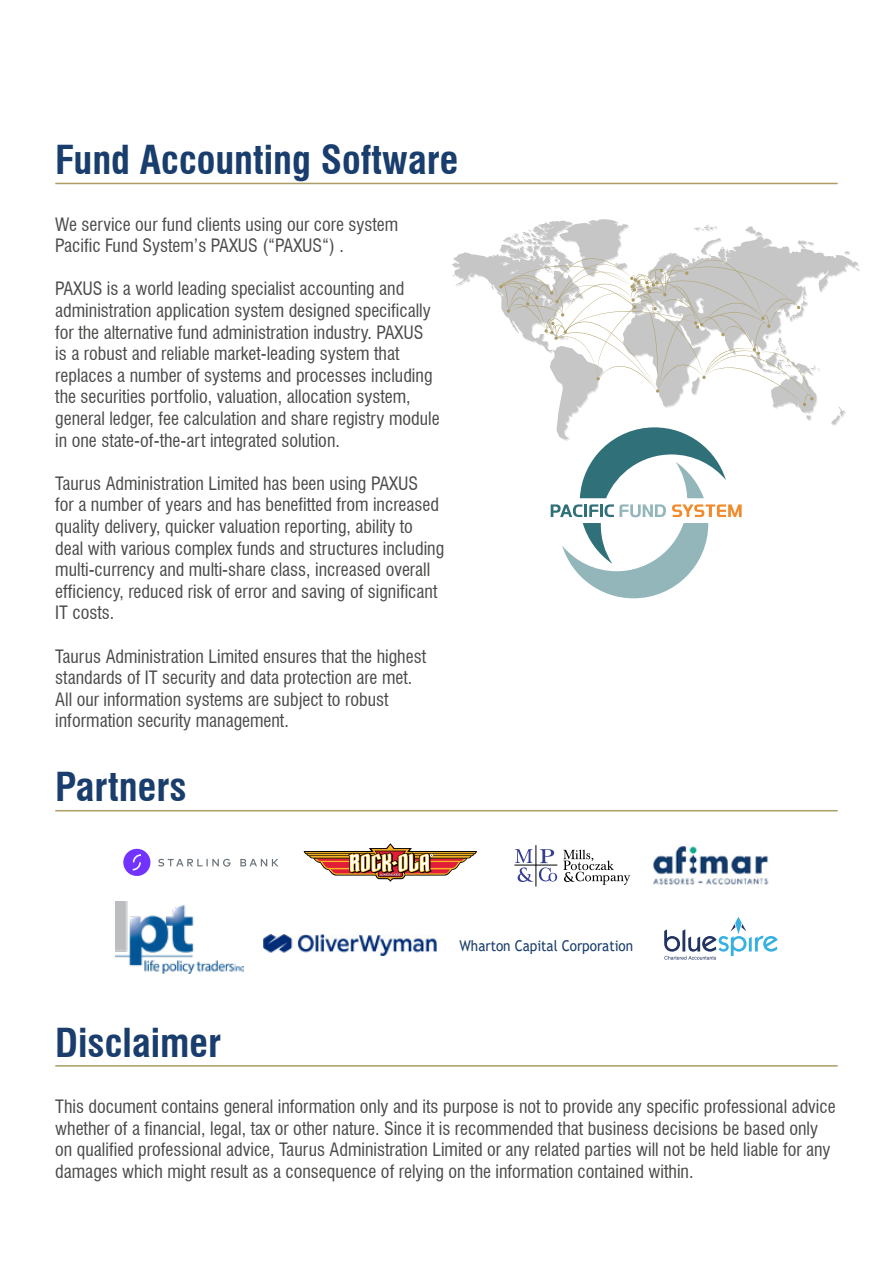
<style>
.page{position:relative;width:893px;height:1263px;background:#fff}
.page>*{position:absolute;margin:0;border:0;box-sizing:border-box;transform-origin:0 0}
.t1{font:700 condensed 39px "Swiss 721 BT";color:#193d6c}
.t2{font:condensed 18px/21.6px "Swiss 721 BT";color:#4a4a49}
.t3{font:14.85px "Trebuchet MS";color:#193d6c;scale:.91 1}
</style>
<div class="page">
<hr style="left:55px;top:1065px;width:783px;height:1px;background:#ab9d64">
<hr style="left:55px;top:183px;width:783px;height:1px;background:#ab9d64">
<svg style="left:452px;top:219px;width:407px;height:221px"></svg>
<svg style="left:499px;top:258px;width:314px;height:148px"></svg>
<svg style="left:551px;top:504px;width:115px;height:13px"></svg>
<svg style="left:672px;top:504px;width:70px;height:13px"></svg>
<svg style="left:562px;top:523px;width:146px;height:75px"></svg>
<svg style="left:580px;top:427px;width:146px;height:71px"></svg>
<hr style="left:55px;top:810px;width:783px;height:1px;background:#ab9d64">
<img style="left:115px;top:901px;width:128px;height:72px">
<svg style="left:664px;top:917px;width:114px;height:43px"></svg>
<img style="left:264px;top:935px;width:173px;height:20px">
<div style="left:123px;top:849px;width:27px;height:27px;background:#7333ff;border-radius:50%"></div>
<svg style="left:133px;top:854px;width:8px;height:16px"></svg>
<svg style="left:158px;top:859px;width:120px;height:8px"></svg>
<svg style="left:304px;top:843px;width:173px;height:39px"></svg>
<svg style="left:539px;top:849px;width:18px;height:32px"></svg>
<svg style="left:515px;top:849px;width:18px;height:33px"></svg>
<svg style="left:563px;top:850px;width:67px;height:35px"></svg>
<hr style="left:536px;top:845px;width:1px;height:41px;background:#000">
<hr style="left:514px;top:865px;width:43px;height:1px;background:#000">
<img style="left:653px;top:846px;width:116px;height:39px">
<h1 class="t1" style="left:55px;top:137px;width:405px">Fund Accounting Software</h1>
<p class="t2" style="left:55px;top:213px;width:344px">We service our fund clients using our core system<br>Pacific Fund System’s PAXUS (“PAXUS“) .</p>
<p class="t2" style="left:55px;top:278px;width:386px">PAXUS is a world leading specialist accounting and administration application system designed specifically for the alternative fund administration industry. PAXUS is a robust and reliable market-leading system that replaces a number of systems and processes including the securities portfolio, valuation, allocation system, general ledger, fee calculation and share registry module in one state-of-the-art integrated solution.</p>
<p class="t2" style="left:55px;top:472px;width:390px">Taurus Administration Limited has been using PAXUS<br>for a number of years and has benefitted from increased quality delivery, quicker valuation reporting, ability to deal with various complex funds and structures including multi-currency and multi-share class, increased overall efficiency, reduced risk of error and saving of significant IT costs.</p>
<p class="t2" style="left:55px;top:645px;width:372px">Taurus Administration Limited ensures that the highest standards of IT security and data protection are met.<br>All our information systems are subject to robust information security management.</p>
<h1 class="t1" style="left:55px;top:764px;width:133px">Partners</h1>
<h1 class="t1" style="left:55px;top:1019px;width:168px">Disclaimer</h1>
<p class="t3" style="left:459px;top:937px;width:192px">Wharton Capital Corporation</p>
<p class="t2" style="left:55px;top:1095px;width:782px">This document contains general information only and its purpose is not to provide any specific professional advice whether of a financial, legal, tax or other nature. Since it is recommended that business decisions be based only on qualified professional advice, Taurus Administration Limited or any related parties will not be held liable for any damages which might result as a consequence of relying on the information contained within.</p>
</div>
